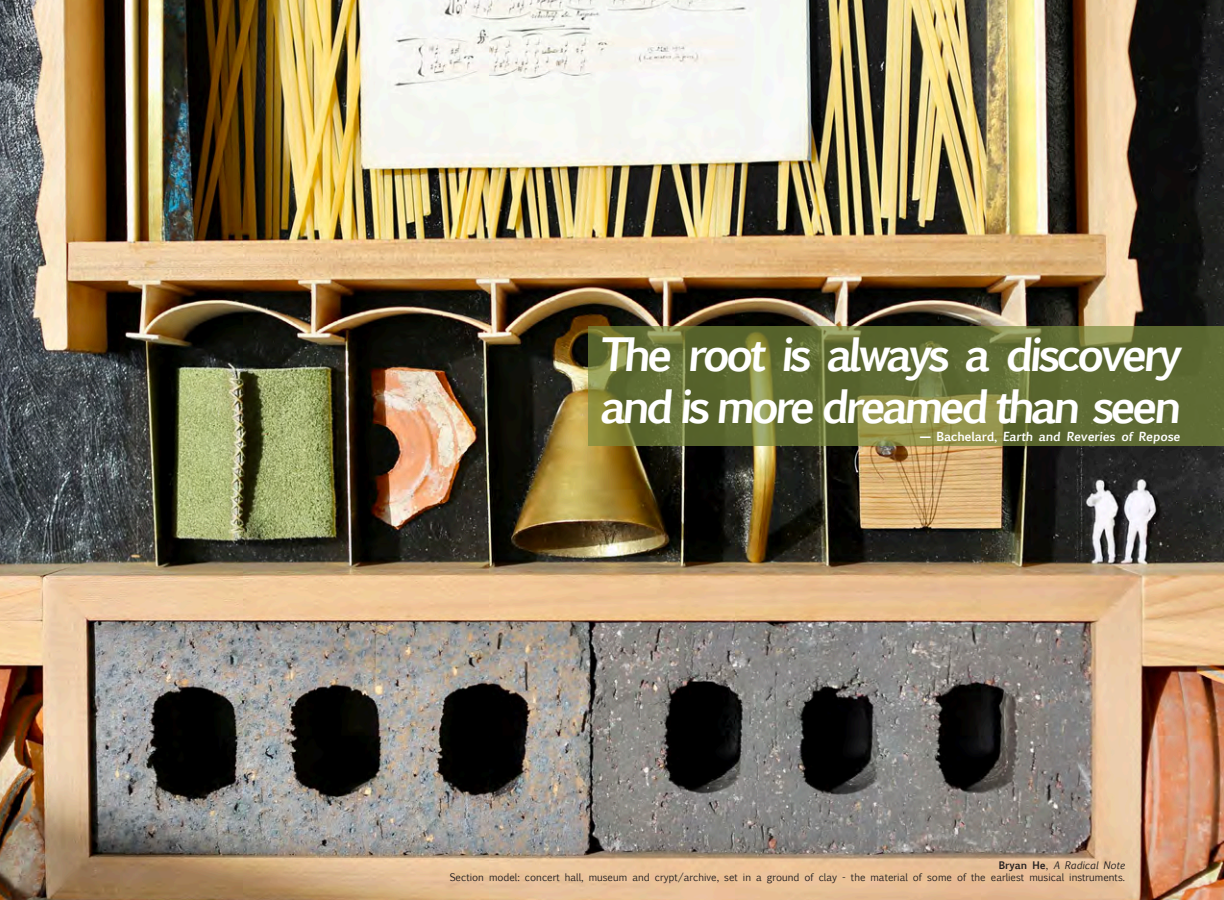
<style>
.page{position:relative;width:1224px;height:900px;background:#fff}
.page>*{position:absolute;margin:0;border:0;box-sizing:border-box;transform-origin:0 0}
.t1{font:700 44px/52px "Euphemia UCAS";color:#fff}
.t2{font:700 12px "Euphemia UCAS";letter-spacing:-.025em;color:#fff}
.t3{font:10px "Euphemia UCAS";color:#231f20}
.t4{font:italic 10px "Euphemia UCAS";color:#231f20}
.s1{font-weight:700;font-style:normal}
.s2{font-style:normal}
</style>
<div class="page">
<img style="left:0;top:0;width:1224px;height:900px">
<svg style="left:589px;top:326px;width:635px;height:120px;background:#687237"></svg>
<p class="t1" style="left:599px;top:328px;width:589px">The root is always a discovery and is more dreamed than seen</p>
<p class="t2" style="left:920px;top:428px;width:263px">— Bachelard, Earth and Reveries of Repose</p>
<p class="t4" style="left:999px;top:858px;width:128px"><span class="s1">Bryan He</span><span class="s2">,</span> A Radical Note</p>
<p class="t3" style="left:450px;top:870px;width:677px">Section model: concert hall, museum and crypt/archive, set in a ground of clay - the material of some of the earliest musical instruments.</p>
</div>
